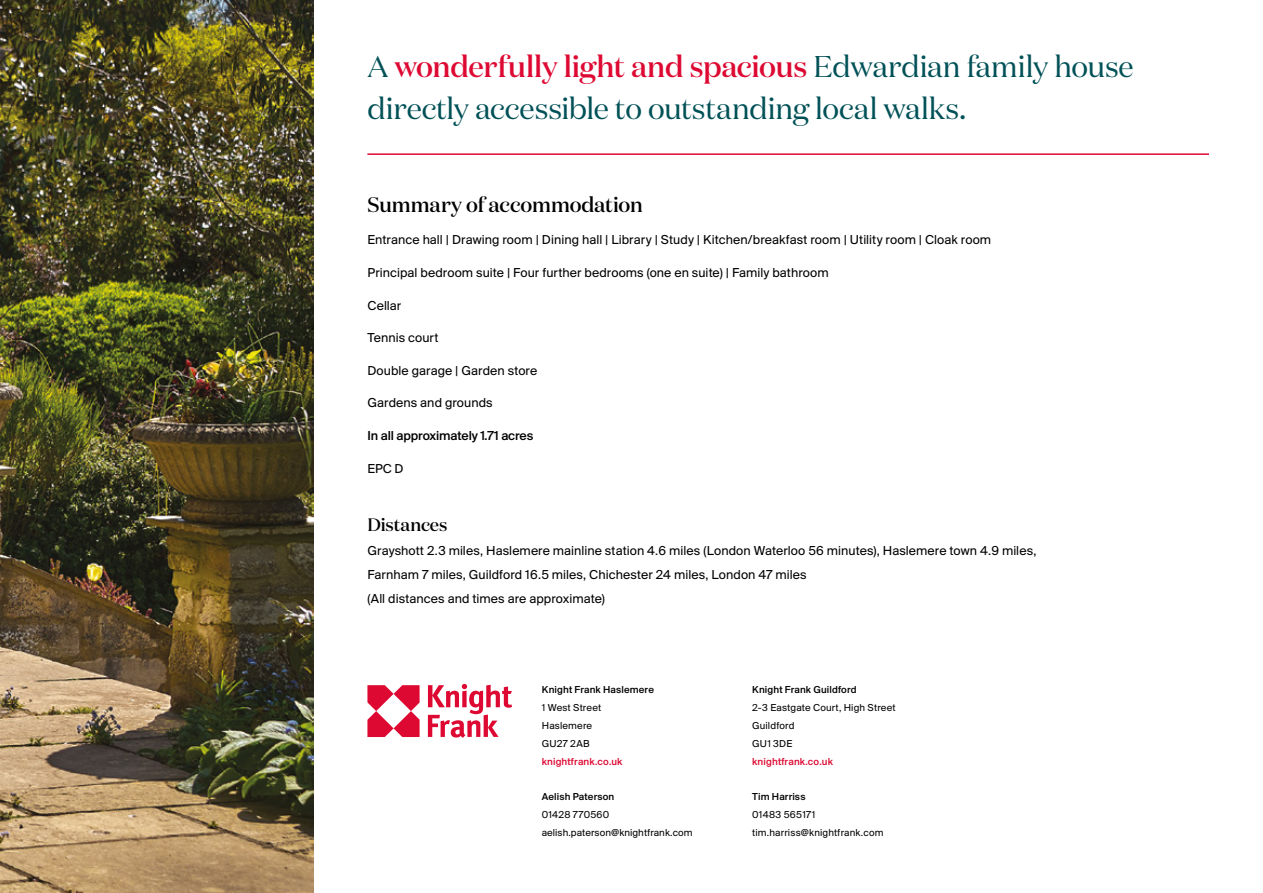
<style>
.page{position:relative;width:1263px;height:893px;background:#fff}
.page>*{position:absolute;margin:0;border:0;box-sizing:border-box;transform-origin:0 0}
.t1{font:30px/42px "Domaine Disp";color:#005157}
.t2{font:500 21px "Domaine Disp";letter-spacing:-.01em;color:#000}
.t3{font:500 18px "Domaine Disp";color:#000}
.t4{font:13.5px/24px "Suisse BP Intl";letter-spacing:.005em;color:#000}
.t5{font:500 13.5px "Suisse BP Intl";letter-spacing:-.01em;color:#000}
.t6{font:10.5px/18px "Suisse BP Intl";letter-spacing:.015em;color:#000}
.t7{font:500 10.5px "Suisse BP Intl";letter-spacing:.015em;color:#000}
.t8{font:500 10.5px "Suisse BP Intl";letter-spacing:.015em;color:#dd0932}
.s1{font-weight:500;color:#dd0932}
</style>
<div class="page">
<img style="left:0;top:0;width:313px;height:893px">
<hr style="left:367px;top:153px;width:842px;height:2px;background:#dd0932">
<svg style="left:367px;top:684px;width:145px;height:54px"></svg>
<h1 class="t1" style="left:367px;top:46px;width:768px">A <span class="s1">wonderfully light and spacious</span> Edwardian family house directly accessible to outstanding local walks.</h1>
<h2 class="t2" style="left:367px;top:191px;width:277px">Summary of accommodation</h2>
<p class="t4" style="left:367px;top:228px;width:625px">Entrance hall | Drawing room | Dining hall | Library | Study | Kitchen/breakfast room | Utility room | Cloak room</p>
<p class="t4" style="left:367px;top:260px;width:463px">Principal bedroom suite | Four further bedrooms (one en suite) | Family bathroom</p>
<p class="t4" style="left:367px;top:293px;width:35px">Cellar</p>
<p class="t4" style="left:367px;top:325px;width:73px">Tennis court</p>
<p class="t4" style="left:367px;top:358px;width:171px">Double garage | Garden store</p>
<p class="t4" style="left:367px;top:390px;width:127px">Gardens and grounds</p>
<p class="t5" style="left:367px;top:428px;width:167px">In all approximately 1.71 acres</p>
<p class="t4" style="left:367px;top:456px;width:38px">EPC D</p>
<h3 class="t3" style="left:367px;top:513px;width:82px">Distances</h3>
<p class="t4" style="left:367px;top:538px;width:670px">Grayshott 2.3 miles, Haslemere mainline station 4.6 miles (London Waterloo 56 minutes), Haslemere town 4.9 miles,<br>Farnham 7 miles, Guildford 16.5 miles, Chichester 24 miles, London 47 miles<br>(All distances and times are approximate)</p>
<p class="t7" style="left:542px;top:683px;width:114px">Knight Frank Haslemere</p>
<p class="t6" style="left:542px;top:698px;width:61px">1 West Street<br>Haslemere<br>GU27 2AB</p>
<p class="t8" style="left:542px;top:755px;width:82px">knightfrank.co.uk</p>
<p class="t7" style="left:542px;top:790px;width:74px">Aelish Paterson</p>
<p class="t6" style="left:542px;top:805px;width:152px">01428 770560 aelish.paterson@knightfrank.com</p>
<p class="t7" style="left:752px;top:683px;width:106px">Knight Frank Guildford</p>
<p class="t6" style="left:752px;top:698px;width:145px">2-3 Eastgate Court, High Street<br>Guildford<br>GU1 3DE</p>
<p class="t8" style="left:752px;top:755px;width:82px">knightfrank.co.uk</p>
<p class="t7" style="left:752px;top:790px;width:55px">Tim Harriss</p>
<p class="t6" style="left:752px;top:805px;width:133px">01483 565171 tim.harriss@knightfrank.com</p>
</div>
